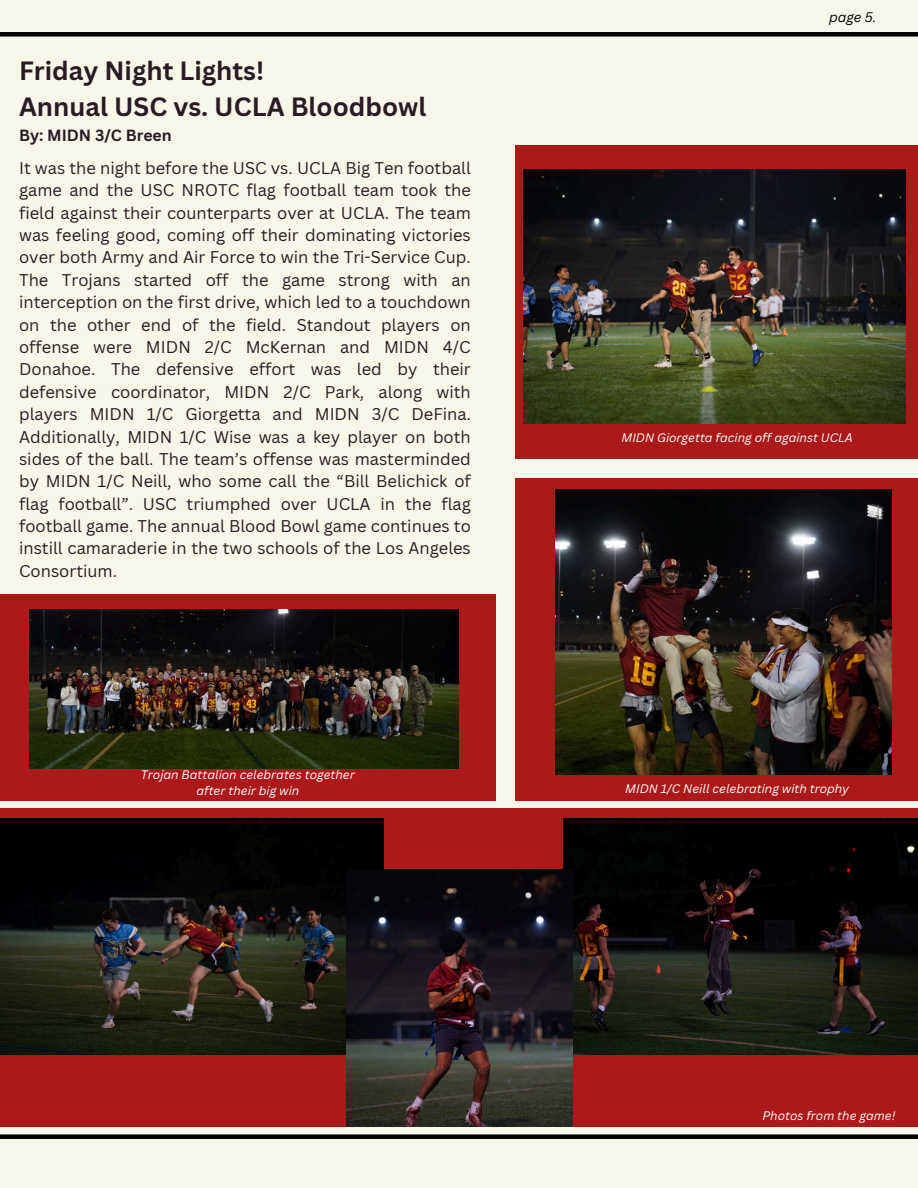
<style>
.page{position:relative;width:918px;height:1188px;background:#f6f6e9}
.page>*{position:absolute;margin:0;border:0;box-sizing:border-box;transform-origin:0 0}
.t1{font:700 25.8px/36px "Canva Sans";color:#291b25}
.t2{font:16.5px/22.4px "Canva Sans";color:#291b25;text-align:justify}
.t3{font:700 15.75px "Canva Sans";color:#291b25}
.t4{font:italic 13.5px "Canva Sans";color:#000}
.t5{font:italic 12px/16px "Canva Sans";color:#fff;text-align:center}
</style>
<div class="page">
<div style="left:0;top:32px;width:918px;height:5px;background:#000"></div>
<div style="left:0;top:1134px;width:918px;height:5px;background:#000"></div>
<div style="left:515px;top:478px;width:403px;height:323px;background:#ab1919"></div>
<div style="left:515px;top:145px;width:403px;height:314px;background:#ab1919"></div>
<div style="left:0;top:808px;width:918px;height:318px;background:#ab1919"></div>
<img style="left:555px;top:489px;width:337px;height:286px">
<img style="left:0;top:818px;width:384px;height:237px">
<img style="left:563px;top:818px;width:354px;height:237px">
<img style="left:346px;top:870px;width:226px;height:256px">
<div style="left:0;top:594px;width:496px;height:206px;background:#ab1919"></div>
<img style="left:30px;top:610px;width:429px;height:158px">
<img style="left:524px;top:169px;width:381px;height:255px">
<p class="t1" style="left:19px;top:52px;width:409px">Friday Night Lights!<br>Annual USC vs. UCLA Bloodbowl</p>
<p class="t3" style="left:19px;top:124px;width:154px">By: MIDN 3/C Breen</p>
<p class="t2" style="left:19px;top:156px;width:453px">It was the night before the USC vs. UCLA Big Ten football game and the USC NROTC flag football team took the field against their counterparts over at UCLA. The team was feeling good, coming off their dominating victories over both Army and Air Force to win the Tri-Service Cup.<br>The Trojans started off the game strong with an interception on the first drive, which led to a touchdown on the other end of the field. Standout players on offense were MIDN 2/C McKernan and MIDN 4/C Donahoe. The defensive effort was led by their defensive coordinator, MIDN 2/C Park, along with players MIDN 1/C Giorgetta and MIDN 3/C DeFina.<br>Additionally, MIDN 1/C Wise was a key player on both sides of the ball. The team’s offense was masterminded by MIDN 1/C Neill, who some call the “Bill Belichick of flag football”. USC triumphed over UCLA in the flag football game. The annual Blood Bowl game continues to instill camaraderie in the two schools of the Los Angeles Consortium.</p>
<p class="t5" style="left:141px;top:766px;width:215px">Trojan Battalion celebrates together after their big win</p>
<p class="t4" style="left:829px;top:8px;width:49px">page 5.</p>
<p class="t5" style="left:622px;top:430px;width:233px">MIDN Giorgetta facing off against UCLA</p>
<p class="t5" style="left:625px;top:780px;width:225px">MIDN 1/C Neill celebrating with trophy</p>
<p class="t5" style="left:762px;top:1107px;width:134px">Photos from the game!</p>
</div>
